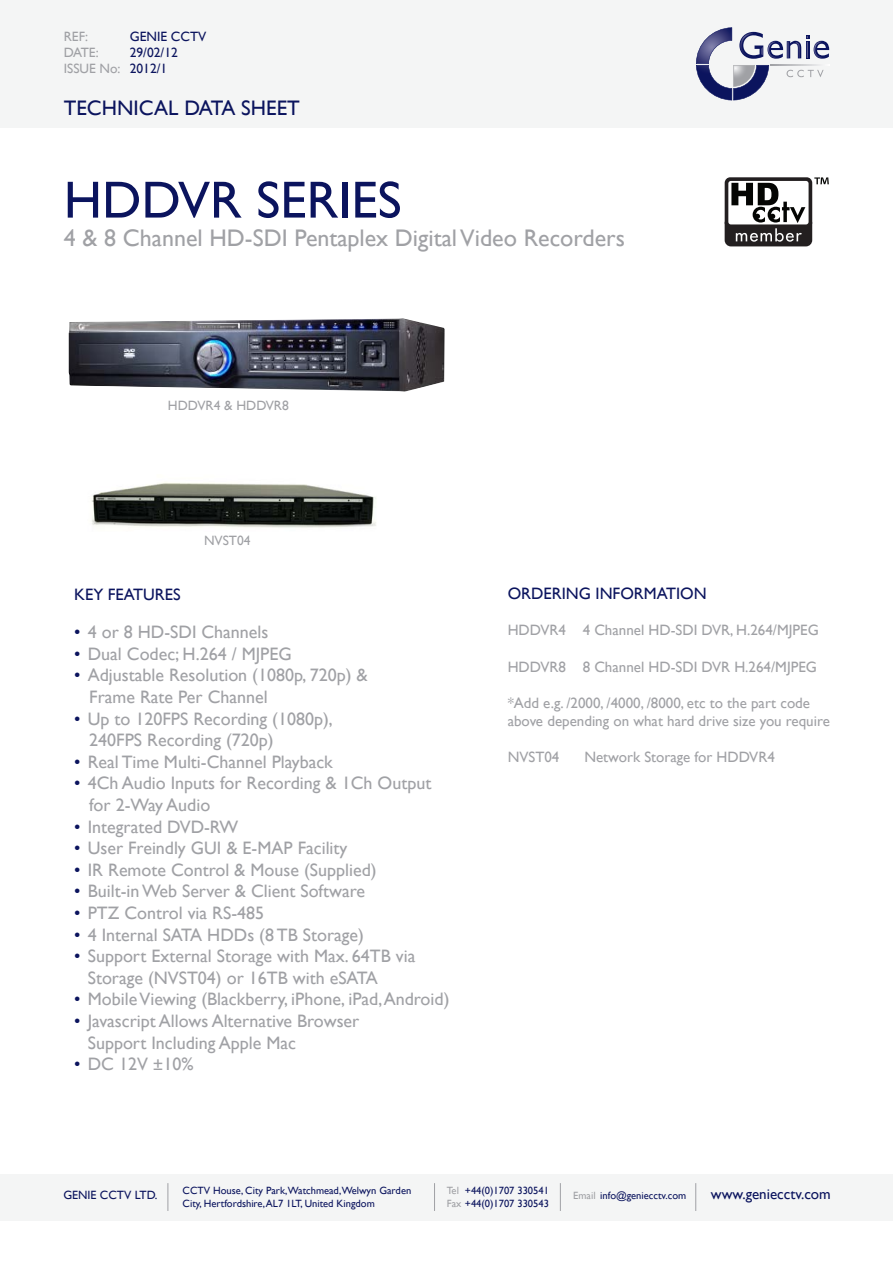
<style>
.page{position:relative;width:893px;height:1263px;background:#fff}
.page>*{position:absolute;margin:0;border:0;box-sizing:border-box;transform-origin:0 0}
.t1{font:52.5px "Gill Sans";color:#0b145e}
.t2{font:24px "Gill Sans";color:#a0a1a5}
.t3{font:21px "Gill Sans";color:#0b145e}
.t4{font:18px/21.6px "Gill Sans";color:#a0a1a5}
.t5{font:16.5px "Gill Sans";color:#0b145e}
.t6{font:15px/18px "Gill Sans";color:#a0a1a5}
.t7{font:15px "Gill Sans";color:#0b145e}
.t8{font:13.5px/16.2px "Gill Sans";color:#0b145e}
.t9{font:13.5px "Gill Sans";color:#a0a1a5}
.t10{font:12px "Gill Sans";color:#0b145e}
.t11{font:10.5px/12.6px "Gill Sans";color:#0b145e}
.s1{color:#a0a1a5}
.s2{color:#0b145e}
</style>
<div class="page">
<div style="left:1px;top:1px;width:892px;height:127px;background:#f4f5f5"></div>
<div style="left:0;top:1174px;width:893px;height:46px;background:#f4f5f5"></div>
<svg style="left:168px;top:1183px;width:1px;height:28px"></svg>
<svg style="left:434px;top:1183px;width:1px;height:28px"></svg>
<svg style="left:560px;top:1183px;width:1px;height:28px"></svg>
<svg style="left:695px;top:1183px;width:1px;height:28px"></svg>
<svg style="left:696px;top:27px;width:133px;height:73px"></svg>
<img style="left:69px;top:318px;width:376px;height:74px">
<img style="left:91px;top:482px;width:285px;height:46px">
<div style="left:725px;top:217px;width:87px;height:29px;background:#231f20;border-radius:6px"></div>
<div style="left:725px;top:177px;width:87px;height:51px;background:#231f20;border-radius:6px"></div>
<div style="left:728px;top:181px;width:81px;height:43px;background:#fff;border-radius:3px"></div>
<svg style="left:731px;top:183px;width:74px;height:59px"></svg>
<svg style="left:814px;top:177px;width:15px;height:7px"></svg>
<p class="t9" style="left:64px;top:28px;width:26px">REF:</p>
<p class="t8" style="left:130px;top:28px;width:78px">GENIE CCTV</p>
<p class="t9" style="left:64px;top:44px;width:36px">DATE:</p>
<p class="t8" style="left:64px;top:44px;width:116px;text-indent:66px">29/02/12<br><span class="s1">ISSUE No:</span> 2012/1</p>
<p class="t3" style="left:64px;top:95px;width:238px">TECHNICAL DATA SHEET</p>
<h1 class="t1" style="left:64px;top:169px;width:339px">HDDVR SERIES</h1>
<h2 class="t2" style="left:64px;top:224px;width:563px">4 &amp; 8 Channel HD-SDI Pentaplex Digital Video Recorders</h2>
<p class="t9" style="left:168px;top:398px;width:122px">HDDVR4 &amp; HDDVR8</p>
<p class="t9" style="left:204px;top:533px;width:48px">NVST04</p>
<p class="t5" style="left:74px;top:585px;width:108px">KEY FEATURES</p>
<p class="t4" style="left:74px;top:621px;width:196px"><span class="s2">•</span> 4 or 8 HD-SDI Channels</p>
<p class="t4" style="left:74px;top:643px;width:219px"><span class="s2">•</span> Dual Codec; H.264 / MJPEG</p>
<p class="t4" style="left:89px;top:664px;width:280px;text-indent:-15px"><span class="s2">•</span> Adjustable Resolution (1080p, 720p) &amp;<br>Frame Rate Per Channel</p>
<p class="t4" style="left:89px;top:707px;width:245px;text-indent:-15px"><span class="s2">•</span> Up to 120FPS Recording (1080p),<br>240FPS Recording (720p)</p>
<p class="t4" style="left:74px;top:751px;width:260px"><span class="s2">•</span> Real Time Multi-Channel Playback</p>
<p class="t4" style="left:89px;top:772px;width:344px;text-indent:-15px"><span class="s2">•</span> 4Ch Audio Inputs for Recording &amp; 1Ch Output for 2-Way Audio</p>
<p class="t4" style="left:74px;top:815px;width:165px"><span class="s2">•</span> Integrated DVD-RW</p>
<p class="t4" style="left:74px;top:837px;width:275px"><span class="s2">•</span> User Freindly GUI &amp; E-MAP Facility</p>
<p class="t4" style="left:74px;top:859px;width:304px"><span class="s2">•</span> IR Remote Control &amp; Mouse (Supplied)</p>
<p class="t4" style="left:74px;top:880px;width:292px"><span class="s2">•</span> Built-in Web Server &amp; Client Software</p>
<p class="t4" style="left:74px;top:902px;width:191px"><span class="s2">•</span> PTZ Control via RS-485</p>
<p class="t4" style="left:74px;top:923px;width:291px"><span class="s2">•</span> 4 Internal SATA HDDs (8 TB Storage)</p>
<p class="t4" style="left:88px;top:945px;width:329px;text-indent:-14px"><span class="s2">•</span> Support External Storage with Max. 64TB via<br>Storage (NVST04) or 16TB with eSATA</p>
<p class="t4" style="left:74px;top:988px;width:377px"><span class="s2">•</span> Mobile Viewing (Blackberry, iPhone, iPad, Android)</p>
<p class="t4" style="left:88px;top:1010px;width:273px;text-indent:-14px"><span class="s2">•</span> Javascript Allows Alternative Browser<br>Support Including Apple Mac</p>
<p class="t4" style="left:74px;top:1053px;width:121px"><span class="s2">•</span> DC 12V ±10%</p>
<p class="t5" style="left:508px;top:584px;width:201px">ORDERING INFORMATION</p>
<p class="t6" style="left:508px;top:621px;width:313px">HDDVR4 4 Channel HD-SDI DVR, H.264/MJPEG</p>
<p class="t6" style="left:508px;top:657px;width:311px">HDDVR8 8 Channel HD-SDI DVR H.264/MJPEG</p>
<p class="t6" style="left:508px;top:693px;width:324px">*Add e.g. /2000, /4000, /8000, etc to the part code above depending on what hard drive size you require</p>
<p class="t6" style="left:508px;top:747px;width:53px">NVST04</p>
<p class="t6" style="left:584px;top:747px;width:192px">Network Storage for HDDVR4</p>
<p class="t11" style="left:183px;top:1184px;width:230px">CCTV House, City Park,Watchmead,Welwyn Garden<br>City, Hertfordshire, AL7 1LT, United Kingdom</p>
<p class="t11" style="left:447px;top:1184px;width:104px"><span class="s1">Tel</span> +44(0)1707 330541<br><span class="s1">Fax</span> +44(0)1707 330543</p>
<p class="t10" style="left:63px;top:1188px;width:96px">GENIE CCTV LTD.</p>
<p class="t11" style="left:573px;top:1189px;width:115px"><span class="s1">Email</span> info@geniecctv.com</p>
<p class="t7" style="left:711px;top:1185px;width:121px">www.geniecctv.com</p>
</div>
